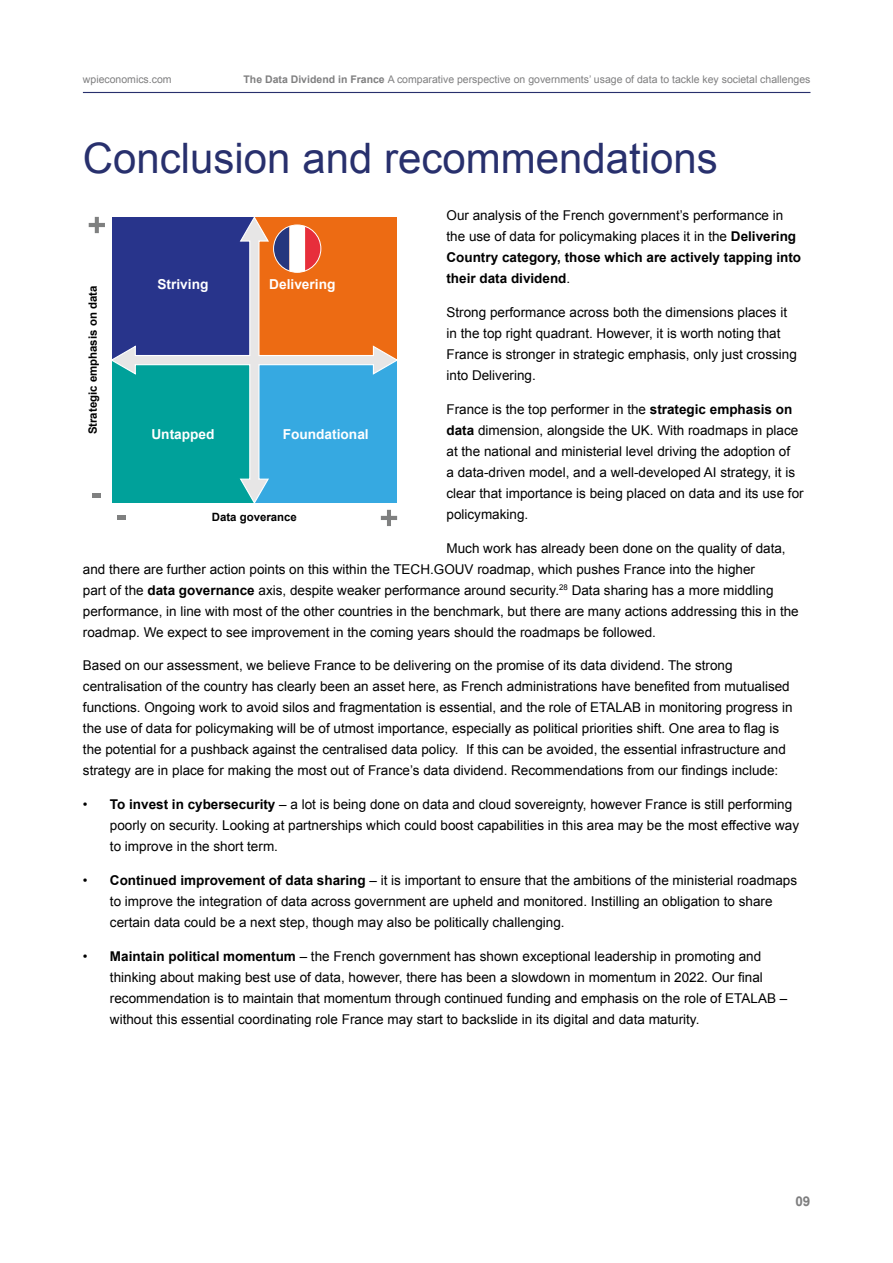
<style>
.page{position:relative;width:893px;height:1263px;background:#fff}
.page>*{position:absolute;margin:0;border:0;box-sizing:border-box;transform-origin:0 0}
.t1{font:42px "Arial";color:#28306d}
.t2{font:700 13.65px "Arial";color:#fff}
.Body_Text{font:13.5px/21px "Arial";color:#000}
.t3{font:700 13.5px "Arial";color:#7f7f80}
.t4{font:700 11.4px "Arial";color:#000}
.t5{font:10.5px "Arial";color:#7f7f80}
.s1{font-weight:700}
</style>
<div class="page">
<hr style="left:83px;top:92px;width:727px;height:1px;background:#28306d">
<svg style="left:112px;top:217px;width:285px;height:286px;background:#5c8492"></svg>
<svg style="left:89px;top:217px;width:16px;height:16px"></svg>
<div style="left:92px;top:493px;width:9px;height:5px;background:#7f8080"></div>
<svg style="left:117px;top:516px;width:9px;height:4px"></svg>
<svg style="left:381px;top:510px;width:16px;height:16px"></svg>
<svg style="left:274px;top:225px;width:47px;height:47px"></svg>
<div style="left:273px;top:225px;width:48px;height:47px;border:1px solid #fff;border-radius:50%"></div>
<p class="t5" style="left:83px;top:73px;width:90px">wpieconomics.com</p>
<p class="t5" style="left:244px;top:73px;width:568px"><span class="s1">The Data Dividend in France</span> A comparative perspective on governments’ usage of data to tackle key societal challenges</p>
<h1 class="t1" style="left:83px;top:130px;width:636px">Conclusion and recommendations</h1>
<p class="Body_Text" style="left:446px;top:205px;width:356px">Our analysis of the French government’s performance in the use of data for policymaking places it in the <span class="s1">Delivering Country category, those which are actively tapping into their data dividend</span>.</p>
<p class="Body_Text" style="left:446px;top:302px;width:352px">Strong performance across both the dimensions places it in the top right quadrant. However, it is worth noting that France is stronger in strategic emphasis, only just crossing into Delivering.</p>
<p class="Body_Text" style="left:446px;top:399px;width:359px">France is the top performer in the <span class="s1">strategic emphasis on data</span> dimension, alongside the UK. With roadmaps in place at the national and ministerial level driving the adoption of<br>a data-driven model, and a well-developed AI strategy, it is clear that importance is being placed on data and its use for policymaking.</p>
<p class="Body_Text" style="left:83px;top:537px;width:717px;text-indent:364px">Much work has already been done on the quality of data, and there are further action points on this within the TECH.GOUV roadmap, which pushes France into the higher<br>part of the <span class="s1">data governance</span> axis, despite weaker performance around security.<sup>28</sup> Data sharing has a more middling performance, in line with most of the other countries in the benchmark, but there are many actions addressing this in the roadmap. We expect to see improvement in the coming years should the roadmaps be followed.</p>
<p class="Body_Text" style="left:83px;top:655px;width:711px">Based on our assessment, we believe France to be delivering on the promise of its data dividend. The strong centralisation of the country has clearly been an asset here, as French administrations have benefited from mutualised functions. Ongoing work to avoid silos and fragmentation is essential, and the role of ETALAB in monitoring progress in the use of data for policymaking will be of utmost importance, especially as political priorities shift. One area to flag is the potential for a pushback against the centralised data policy. If this can be avoided, the essential infrastructure and strategy are in place for making the most out of France’s data dividend. Recommendations from our findings include:</p>
<p class="Body_Text" style="left:110px;top:794px;width:691px;text-indent:-27px">• <span class="s1">To invest in cybersecurity</span> – a lot is being done on data and cloud sovereignty, however France is still performing poorly on security. Looking at partnerships which could boost capabilities in this area may be the most effective way to improve in the short term.</p>
<p class="Body_Text" style="left:110px;top:870px;width:689px;text-indent:-27px">• <span class="s1">Continued improvement of data sharing</span> – it is important to ensure that the ambitions of the ministerial roadmaps to improve the integration of data across government are upheld and monitored. Instilling an obligation to share certain data could be a next step, though may also be politically challenging.</p>
<p class="Body_Text" style="left:110px;top:945px;width:679px;text-indent:-27px">• <span class="s1">Maintain political momentum</span> – the French government has shown exceptional leadership in promoting and thinking about making best use of data, however, there has been a slowdown in momentum in 2022. Our final recommendation is to maintain that momentum through continued funding and emphasis on the role of ETALAB – without this essential coordinating role France may start to backslide in its digital and data maturity.</p>
<p class="t2" style="left:157px;top:275px;width:53px">Striving</p>
<p class="t2" style="left:269px;top:275px;width:68px">Delivering</p>
<p class="t4" style="left:85px;top:434px;width:150px;rotate:-90deg">Strategic emphasis on data</p>
<p class="t2" style="left:151px;top:425px;width:65px">Untapped</p>
<p class="t2" style="left:283px;top:425px;width:88px">Foundational</p>
<p class="t4" style="left:212px;top:510px;width:87px">Data goverance</p>
<p class="t3" style="left:795px;top:1193px;width:17px">09</p>
</div>
